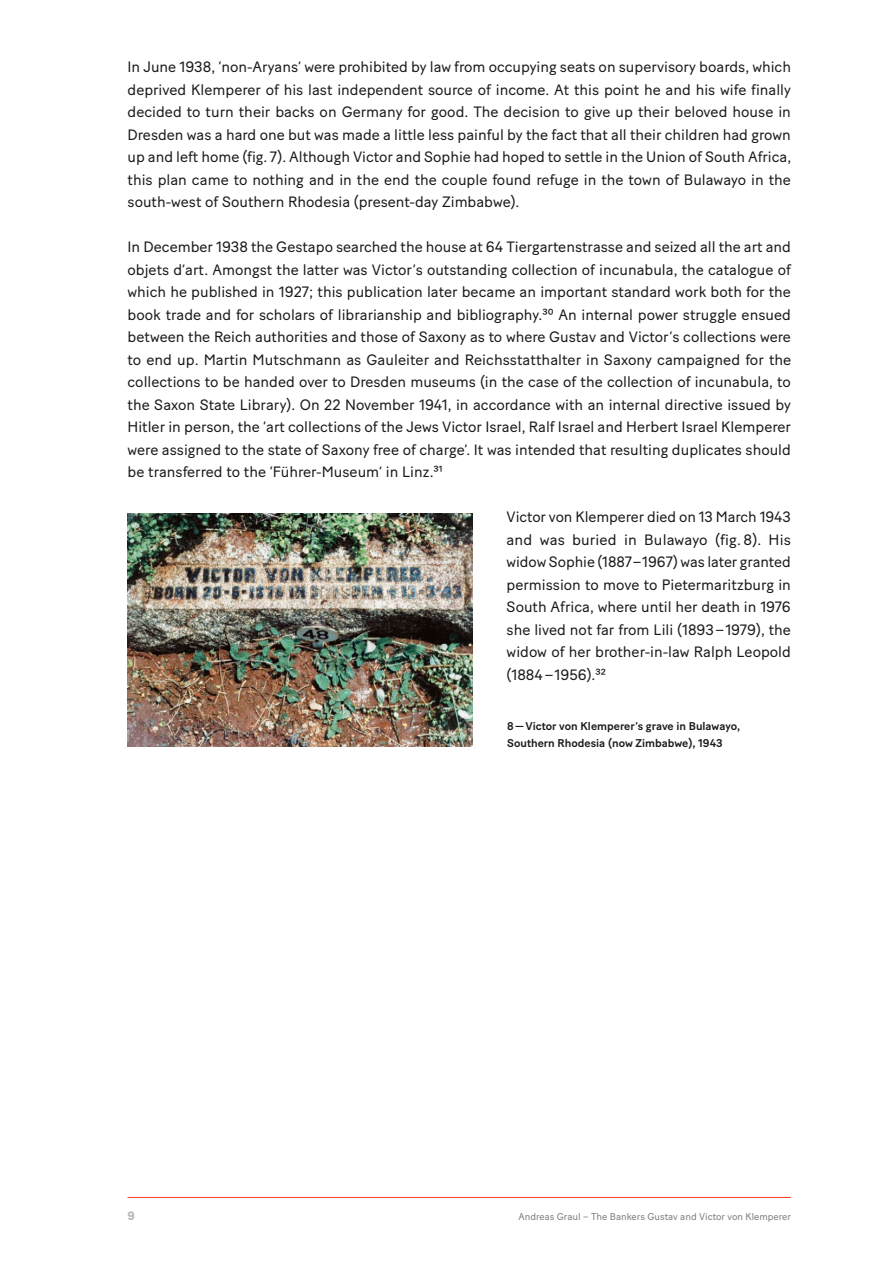
<style>
.page{position:relative;width:893px;height:1263px;background:#fff}
.page>*{position:absolute;margin:0;border:0;box-sizing:border-box;transform-origin:0 0}
.P-Fließtext_engl{font:15px/22.5px "Baton Turbo";color:#1a1a18;text-align:justify}
.t1{font:800 12.3px "Baton Turbo";color:#bbbcbd}
.Cap-BU_engl{font:500 11.25px/16.5px "Baton Turbo";color:#1a1a18}
.t2{font:9.75px "Baton Turbo";color:#7b7b7a}
</style>
<div class="page">
<hr style="left:128px;top:1197px;width:663px;height:1px;background:#fe3b1f">
<img style="left:128px;top:513px;width:345px;height:234px">
<p class="P-Fließtext_engl" style="left:128px;top:54px;width:665px">In June 1938, ‘non-Aryans’ were prohibited by law from occupying seats on supervisory boards, which deprived Klemperer of his last independent source of income. At this point he and his wife finally decided to turn their backs on Germany for good. The decision to give up their beloved house in Dresden was a hard one but was made a little less painful by the fact that all their children had grown up and left home (fig. 7). Although Victor and Sophie had hoped to settle in the Union of South Africa, this plan came to nothing and in the end the couple found refuge in the town of Bulawayo in the south-west of Southern Rhodesia (present-day Zimbabwe).</p>
<p class="P-Fließtext_engl" style="left:128px;top:234px;width:665px">In December 1938 the Gestapo searched the house at 64 Tiergartenstrasse and seized all the art and objets d’art. Amongst the latter was Victor’s outstanding collection of incunabula, the catalogue of which he published in 1927; this publication later became an important standard work both for the book trade and for scholars of librarianship and bibliography.30 An internal power struggle ensued between the Reich authorities and those of Saxony as to where Gustav and Victor’s collections were to end up. Martin Mutschmann as Gauleiter and Reichsstatthalter in Saxony campaigned for the collections to be handed over to Dresden museums (in the case of the collection of incunabula, to the Saxon State Library). On 22 November 1941, in accordance with an internal directive issued by Hitler in person, the ‘art collections of the Jews Victor Israel, Ralf Israel and Herbert Israel Klemperer were assigned to the state of Saxony free of charge’. It was intended that resulting duplicates should be transferred to the ‘Führer-Museum’ in Linz.31</p>
<p class="P-Fließtext_engl" style="left:507px;top:504px;width:286px">Victor von Klemperer died on 13 March 1943 and was buried in Bulawayo (fig. 8). His widow Sophie (1887–1967) was later granted permission to move to Pietermaritzburg in South Africa, where until her death in 1976 she lived not far from Lili (1893–1979), the widow of her brother-in-law Ralph Leopold (1884–1956).32</p>
<p class="Cap-BU_engl" style="left:507px;top:717px;width:235px">8—Victor von Klemperer’s grave in Bulawayo,<br>Southern Rhodesia (now Zimbabwe), 1943</p>
<p class="t1" style="left:128px;top:1206px;width:9px">9</p>
<p class="t2" style="left:519px;top:1209px;width:274px">Andreas Graul – The Bankers Gustav and Victor von Klemperer</p>
</div>
